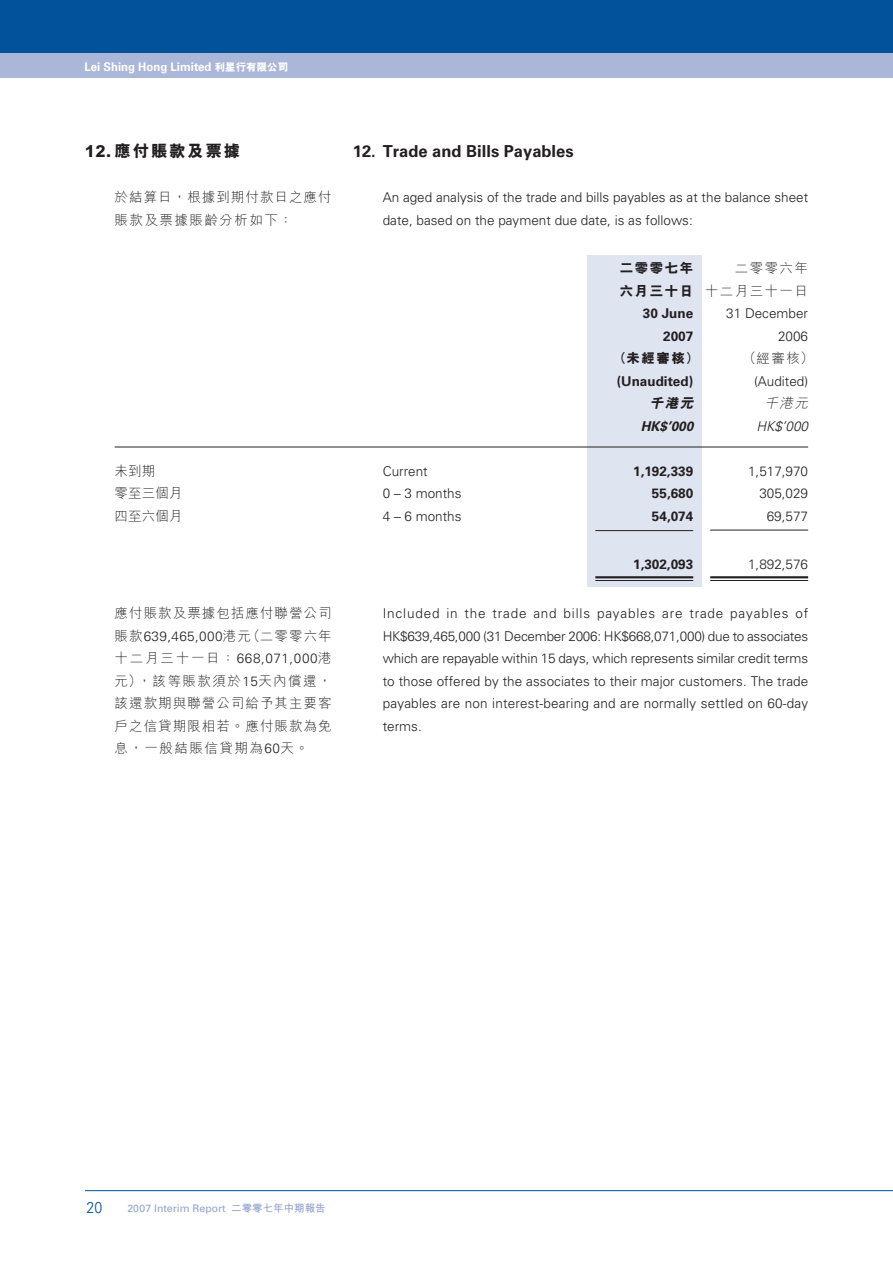
<style>
.page{position:relative;width:893px;height:1263px;background:#fff}
.page>*{position:absolute;margin:0;border:0;box-sizing:border-box;transform-origin:0 0}
.t1{font:700 16.5px "Univers";color:#231f20}
.t2{font:800 16.5px "M Hei";letter-spacing:.105em;color:#231f20}
.t3{font:300 15.75px "Univers";color:#01529b;scale:.9 1}
.t4{font:300 13.5px/22.5px "Univers";color:#231f20}
.t5{font:300 13.5px/22.5px "M Hei";letter-spacing:.075em;color:#231f20}
.t6{font:700 13.5px "Univers";color:#231f20}
.t7{font:300 13.5px/22.5px "Univers";letter-spacing:.035em;color:#231f20}
.t8{font:300 13.5px/22.5px "M Hei";letter-spacing:.11em;color:#231f20;text-align:right}
.t9{font:800 13.5px "M Hei";letter-spacing:.11em;color:#231f20}
.t10{font:italic 700 13.5px "Univers";color:#231f20}
.t11{font:italic 300 13.5px "Univers";color:#231f20}
.t12{font:italic 800 13.5px "M Hei";color:#231f20}
.t13{font:italic 300 13.5px "M Hei";color:#231f20}
.t14{font:700 12px "Univers";color:#fff;scale:.95 1}
.t15{font:10.5px "Univers";color:#91a2ce}
.s1{font-family:"M Hei";font-weight:800;font-size:10.5px}
.s2{font-weight:800}
.s3{font-family:"M Hei"}
.s4{font-family:"Univers"}
.s5{font-family:"M Hei";font-weight:700}
</style>
<div class="page">
<div style="left:0;top:0;width:892px;height:77px;background:#aab7d9"></div>
<div style="left:0;top:0;width:892px;height:52px;background:#01529b"></div>
<hr style="left:85px;top:1190px;width:807px;height:1px;background:#01529b">
<div style="left:586px;top:256px;width:115px;height:331px;background:#dfe4f1"></div>
<hr style="left:115px;top:447px;width:693px;height:1px;background:#231f20">
<hr style="left:595px;top:530px;width:98px;height:1px;background:#231f20">
<hr style="left:710px;top:530px;width:98px;height:1px;background:#231f20">
<hr style="left:595px;top:576px;width:98px;height:2px;background:#231f20">
<hr style="left:595px;top:580px;width:98px;height:1px;background:#231f20">
<hr style="left:710px;top:576px;width:98px;height:2px;background:#231f20">
<hr style="left:710px;top:580px;width:98px;height:1px;background:#231f20">
<p class="t14" style="left:84px;top:63px;width:216px">Lei Shing Hong Limited <span class="s1">利星行有限公司</span></p>
<p class="t2" style="left:85px;top:143px;width:157px">12.應付賬款及票據</p>
<p class="t5" style="left:115px;top:187px;width:218px">於結算日，根據到期付款日之應付賬款及票據賬齡分析如下：</p>
<p class="t1" style="left:353px;top:146px;width:222px">12. Trade and Bills Payables</p>
<p class="t4" style="left:383px;top:188px;width:427px">An aged analysis of the trade and bills payables as at the balance sheet date, based on the payment due date, is as follows:</p>
<p class="t9" style="left:620px;top:261px;width:75px">二零零七年</p>
<p class="t8" style="left:620px;top:257px;width:190px">二零零六年<br><span class="s2">六月三十日</span> 十二月三十一日</p>
<p class="t6" style="left:643px;top:308px;width:52px">30 June</p>
<p class="t4" style="left:726px;top:303px;width:83px">31 December</p>
<p class="t6" style="left:663px;top:331px;width:32px">2007</p>
<p class="t4" style="left:778px;top:326px;width:32px">2006</p>
<p class="t9" style="left:613px;top:351px;width:87px">（未經審核）</p>
<p class="t5" style="left:742px;top:347px;width:72px">（經審核）</p>
<p class="t6" style="left:616px;top:376px;width:78px">(Unaudited)</p>
<p class="t4" style="left:754px;top:371px;width:56px">(Audited)</p>
<p class="t12" style="left:649px;top:396px;width:48px">千港元</p>
<p class="t13" style="left:764px;top:396px;width:48px">千港元</p>
<p class="t10" style="left:640px;top:421px;width:57px">HK$’000</p>
<p class="t11" style="left:756px;top:421px;width:56px">HK$’000</p>
<p class="t5" style="left:115px;top:460px;width:42px">未到期</p>
<p class="t4" style="left:383px;top:461px;width:47px">Current</p>
<p class="t6" style="left:633px;top:466px;width:62px">1,192,339</p>
<p class="t4" style="left:748px;top:461px;width:62px">1,517,970</p>
<p class="t5" style="left:115px;top:482px;width:69px">零至三個月</p>
<p class="t4" style="left:383px;top:483px;width:80px">0 – 3 months</p>
<p class="t6" style="left:652px;top:488px;width:43px">55,680</p>
<p class="t4" style="left:759px;top:483px;width:50px">305,029</p>
<p class="t5" style="left:115px;top:505px;width:69px">四至六個月</p>
<p class="t4" style="left:383px;top:506px;width:80px">4 – 6 months</p>
<p class="t6" style="left:652px;top:511px;width:43px">54,074</p>
<p class="t4" style="left:766px;top:506px;width:43px">69,577</p>
<p class="t6" style="left:633px;top:559px;width:62px">1,302,093</p>
<p class="t4" style="left:748px;top:554px;width:62px">1,892,576</p>
<p class="t5" style="left:115px;top:602px;width:218px">應付賬款及票據包括應付聯營公司</p>
<p class="t7" style="left:115px;top:626px;width:218px"><span class="s3">賬款</span>639,465,000<span class="s3">港元（二零零六年十二月三十一日：</span>668,071,000<span class="s3">港</span></p>
<p class="t5" style="left:115px;top:670px;width:218px;text-align:justify">元），該等賬款須於<span class="s4">15</span>天內償還，該還款期與聯營公司給予其主要客戶之信貸期限相若。應付賬款為免息，一般結賬信貸期為<span class="s4">60</span>天。</p>
<p class="t4" style="left:383px;top:603px;width:427px;text-align:justify">Included in the trade and bills payables are trade payables of HK$639,465,000 (31 December 2006: HK$668,071,000) due to associates which are repayable within 15 days, which represents similar credit terms to those offered by the associates to their major customers. The trade payables are non interest-bearing and are normally settled on 60-day terms.</p>
<p class="t3" style="left:87px;top:1201px;width:19px">20</p>
<p class="t15" style="left:127px;top:1205px;width:200px">2007 Interim Report <span class="s5">二零零七年中期報告</span></p>
</div>
